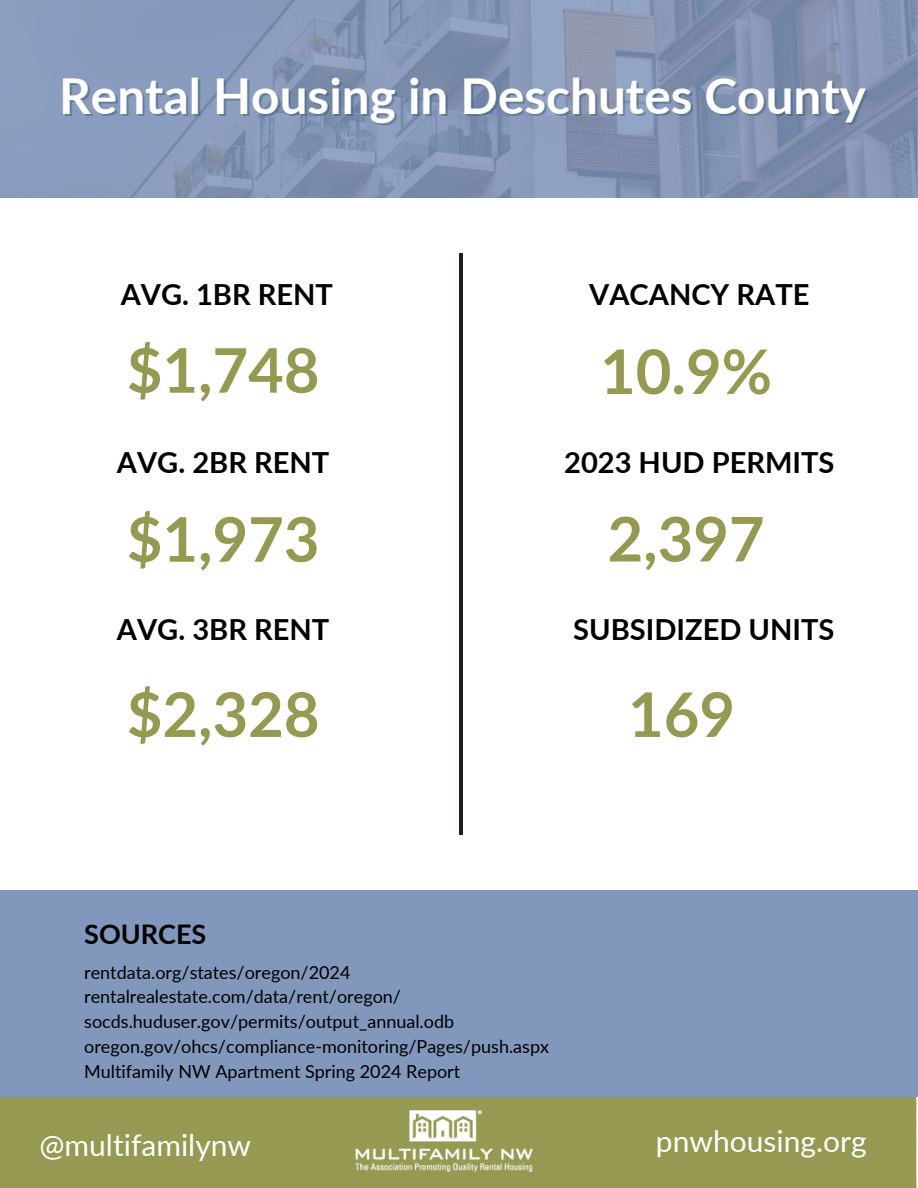
<style>
.page{position:relative;width:918px;height:1188px;background:#fff}
.page>*{position:absolute;margin:0;border:0;box-sizing:border-box;transform-origin:0 0}
.t1{font:700 61.5px "Lato";color:#959951}
.t2{font:700 49.5px "Lato";color:#fff}
.t3{font:30px "Lato";color:#fff}
.t4{font:700 29.1px "Lato";color:#000}
.t5{font:700 27px "Lato";color:#000}
.t6{font:18px "Lato";color:#000}
</style>
<div class="page">
<img style="left:0;top:0;width:916px;height:198px">
<div style="left:0;top:1096px;width:916px;height:92px;background:#959951"></div>
<img style="left:355px;top:1111px;width:177px;height:60px">
<hr style="left:459px;top:253px;width:3px;height:582px;background:#231f20">
<div style="left:0;top:890px;width:918px;height:206px;background:#8297bc"></div>
<h2 class="t2" style="left:59px;top:65px;width:808px">Rental Housing in Deschutes County</h2>
<h3 class="t4" style="left:121px;top:276px;width:214px">AVG. 1BR RENT</h3>
<h1 class="t1" style="left:127px;top:332px;width:194px">$1,748</h1>
<h1 class="t4" style="left:117px;top:444px;width:214px">AVG. 2BR RENT</h1>
<h3 class="t1" style="left:127px;top:501px;width:194px">$1,973</h3>
<h3 class="t4" style="left:117px;top:611px;width:214px">AVG. 3BR RENT</h3>
<h1 class="t1" style="left:127px;top:676px;width:194px">$2,328</h1>
<h1 class="t4" style="left:589px;top:276px;width:222px">VACANCY RATE</h1>
<h3 class="t1" style="left:600px;top:333px;width:174px">10.9%</h3>
<p class="t4" style="left:564px;top:444px;width:272px">2023 HUD PERMITS</p>
<h1 class="t1" style="left:608px;top:501px;width:159px">2,397</h1>
<h3 class="t4" style="left:573px;top:611px;width:263px">SUBSIDIZED UNITS</h3>
<h3 class="t1" style="left:628px;top:676px;width:109px">169</h3>
<p class="t5" style="left:84px;top:918px;width:124px">SOURCES</p>
<p class="t6" style="left:84px;top:961px;width:268px">rentdata.org/states/oregon/2024</p>
<p class="t6" style="left:84px;top:986px;width:318px">rentalrealestate.com/data/rent/oregon/</p>
<p class="t6" style="left:84px;top:1010px;width:372px">socds.huduser.gov/permits/output_annual.odb</p>
<p class="t6" style="left:84px;top:1035px;width:466px">oregon.gov/ohcs/compliance-monitoring/Pages/push.aspx</p>
<p class="t6" style="left:84px;top:1060px;width:378px">Multifamily NW Apartment Spring 2024 Report</p>
<h1 class="t3" style="left:40px;top:1127px;width:213px">@multifamilynw</h1>
<h3 class="t3" style="left:656px;top:1122px;width:212px">pnwhousing.org</h3>
</div>
